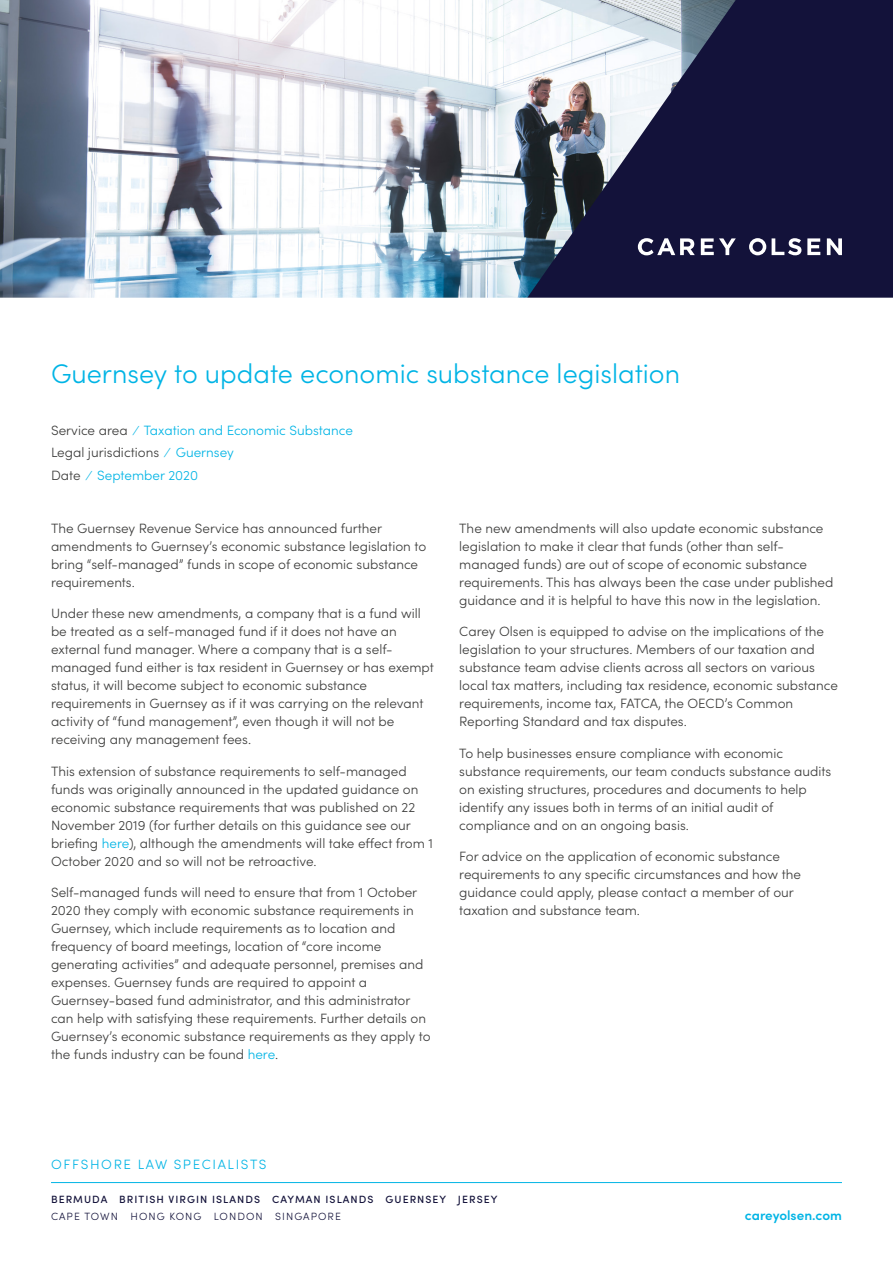
<style>
.page{position:relative;width:893px;height:1263px;background:#fff}
.page>*{position:absolute;margin:0;border:0;box-sizing:border-box;transform-origin:0 0}
.t1{font:300 27px "Sofia Pro";color:#00b4e5}
.t2{font:300 13.5px/18px "Sofia Pro";color:#3c3c3b}
.t3{font:300 13.5px/22.5px "Sofia Pro";color:#00b4e5}
.t4{font:300 13.5px "Sofia Pro";letter-spacing:.12em;color:#00b4e5}
.t5{font:600 13.5px "Sofia Pro";color:#00b4e5}
.t6{font:500 10.5px "Sofia Pro";letter-spacing:.1em;color:#13123a}
.t7{font:300 10.5px "Sofia Pro";letter-spacing:.1em;color:#13123a}
.s1{color:#3c3c3b}
.s2{color:#00b4e5}
</style>
<div class="page">
<hr style="left:51px;top:1182px;width:791px;height:1px;background:#00b4e5">
<img style="left:0;top:0;width:527px;height:298px">
<svg style="left:527px;top:0;width:366px;height:298px;background:#3f415f"></svg>
<svg style="left:701px;top:238px;width:35px;height:17px"></svg>
<svg style="left:772px;top:238px;width:29px;height:17px"></svg>
<svg style="left:807px;top:238px;width:13px;height:17px"></svg>
<svg style="left:827px;top:238px;width:15px;height:17px"></svg>
<svg style="left:749px;top:238px;width:17px;height:17px"></svg>
<svg style="left:638px;top:238px;width:57px;height:17px"></svg>
<h1 class="t1" style="left:51px;top:354px;width:630px">Guernsey to update economic substance legislation</h1>
<p class="t3" style="left:51px;top:418px;width:303px"><span class="s1">Service area</span> ⁄ Taxation and Economic Substance<br><span class="s1">Legal jurisdictions</span> ⁄ Guernsey<br><span class="s1">Date</span> ⁄ September 2020</p>
<p class="t2" style="left:51px;top:518px;width:377px">The Guernsey Revenue Service has announced further amendments to Guernsey’s economic substance legislation to bring “self-managed” funds in scope of economic substance requirements.</p>
<p class="t2" style="left:51px;top:604px;width:384px">Under these new amendments, a company that is a fund will be treated as a self-managed fund if it does not have an external fund manager. Where a company that is a self&shy;managed fund either is tax resident in Guernsey or has exempt status, it will become subject to economic substance requirements in Guernsey as if it was carrying on the relevant activity of “fund management”, even though it will not be receiving any management fees.</p>
<p class="t2" style="left:51px;top:761px;width:383px">This extension of substance requirements to self-managed funds was originally announced in the updated guidance on economic substance requirements that was published on 22<br>November 2019 (for further details on this guidance see our briefing <span class="s2">here</span>), although the amendments will take effect from 1<br>October 2020 and so will not be retroactive.</p>
<p class="t2" style="left:51px;top:883px;width:381px">Self-managed funds will need to ensure that from 1 October 2020 they comply with economic substance requirements in Guernsey, which include requirements as to location and frequency of board meetings, location of “core income generating activities” and adequate personnel, premises and expenses. Guernsey funds are required to appoint a Guernsey-based fund administrator, and this administrator can help with satisfying these requirements. Further details on Guernsey’s economic substance requirements as they apply to the funds industry can be found <span class="s2">here</span>.</p>
<p class="t2" style="left:459px;top:518px;width:376px">The new amendments will also update economic substance legislation to make it clear that funds (other than self&shy;managed funds) are out of scope of economic substance requirements. This has always been the case under published guidance and it is helpful to have this now in the legislation.</p>
<p class="t2" style="left:459px;top:622px;width:380px">Carey Olsen is equipped to advise on the implications of the legislation to your structures. Members of our taxation and substance team advise clients across all sectors on various local tax matters, including tax residence, economic substance requirements, income tax, FATCA, the OECD’s Common Reporting Standard and tax disputes.</p>
<p class="t2" style="left:459px;top:743px;width:374px">To help businesses ensure compliance with economic substance requirements, our team conducts substance audits on existing structures, procedures and documents to help identify any issues both in terms of an initial audit of compliance and on an ongoing basis.</p>
<p class="t2" style="left:459px;top:847px;width:343px">For advice on the application of economic substance requirements to any specific circumstances and how the guidance could apply, please contact a member of our taxation and substance team.</p>
<p class="t4" style="left:51px;top:1155px;width:217px">OFFSHORE LAW SPECIALISTS</p>
<p class="t6" style="left:51px;top:1191px;width:448px">BERMUDA BRITISH VIRGIN ISLANDS CAYMAN ISLANDS GUERNSEY JERSEY</p>
<p class="t7" style="left:51px;top:1209px;width:291px">CAPE TOWN HONG KONG LONDON SINGAPORE</p>
<p class="t5" style="left:745px;top:1205px;width:98px">careyolsen.com</p>
</div>
